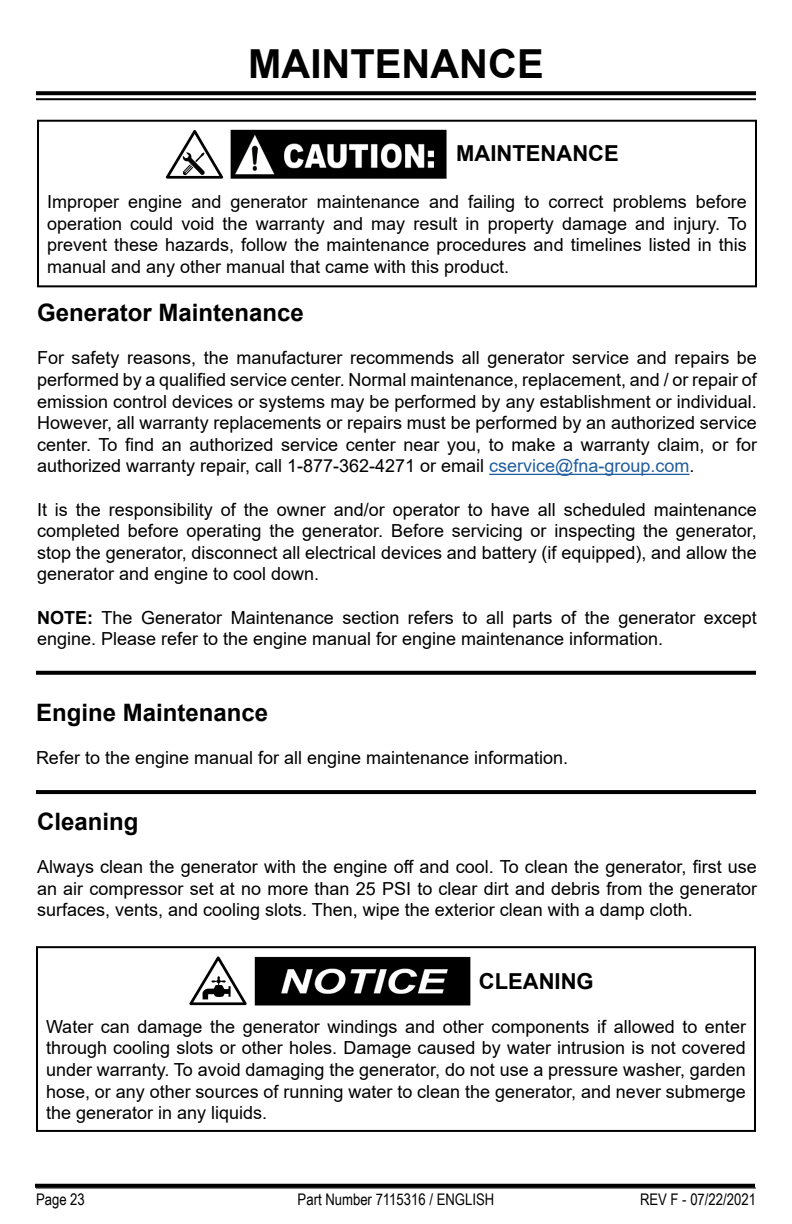
<style>
.page{position:relative;width:792px;height:1224px;background:#fff}
.page>*{position:absolute;margin:0;border:0;box-sizing:border-box;transform-origin:0 0}
.t1{font:700 40px "Arial";color:#000}
.t2{font:700 24px "Arial";color:#000}
.t3{font:700 22px "Arial";color:#000}
.t4{font:18px/21.6px "Arial";color:#000;text-align:justify}
.t5{font:16px "Arial Narrow";color:#000}
.s1{color:#215e9e}
.s2{font-weight:700}
</style>
<div class="page">
<svg style="left:36px;top:91px;width:720px;height:4px;background:#0e0e0e"></svg>
<hr style="left:36px;top:98px;width:720px;height:2px;background:#000">
<svg style="left:35px;top:1184px;width:720px;height:4px;background:#070707"></svg>
<svg style="left:36px;top:671px;width:720px;height:4px;background:#0e0e0e"></svg>
<svg style="left:36px;top:790px;width:720px;height:4px;background:#040404"></svg>
<svg style="left:189px;top:956px;width:58px;height:49px"></svg>
<img style="left:255px;top:957px;width:216px;height:49px">
<div style="left:36px;top:946px;width:720px;height:186px;border:2px solid #000"></div>
<hr style="left:36px;top:1188px;width:720px;height:1px;background:#000">
<hr style="left:489px;top:474px;width:201px;height:1px;background:#215e9e">
<img style="left:231px;top:129px;width:216px;height:49px">
<svg style="left:166px;top:130px;width:57px;height:49px"></svg>
<div style="left:37px;top:120px;width:720px;height:167px;border:2px solid #000"></div>
<h1 class="t1" style="left:248px;top:36px;width:297px">MAINTENANCE</h1>
<p class="t3" style="left:456px;top:138px;width:164px">MAINTENANCE</p>
<p class="t4" style="left:47px;top:191px;width:701px">Improper engine and generator maintenance and failing to correct problems before operation could void the warranty and may result in property damage and injury. To prevent these hazards, follow the maintenance procedures and timelines listed in this manual and any other manual that came with this product.</p>
<h2 class="t2" style="left:37px;top:296px;width:268px">Generator Maintenance</h2>
<p class="t4" style="left:37px;top:347px;width:721px">For safety reasons, the manufacturer recommends all generator service and repairs be performed by a qualified service center. Normal maintenance, replacement, and / or repair of emission control devices or systems may be performed by any establishment or individual.<br>However, all warranty replacements or repairs must be performed by an authorized service center. To find an authorized service center near you, to make a warranty claim, or for authorized warranty repair, call 1-877-362-4271 or email <span class="s1">cservice@fna-group.com</span>.</p>
<p class="t4" style="left:37px;top:498px;width:721px">It is the responsibility of the owner and/or operator to have all scheduled maintenance completed before operating the generator. Before servicing or inspecting the generator, stop the generator, disconnect all electrical devices and battery (if equipped), and allow the generator and engine to cool down.</p>
<p class="t4" style="left:37px;top:606px;width:721px"><span class="s2">NOTE:</span> The Generator Maintenance section refers to all parts of the generator except engine. Please refer to the engine manual for engine maintenance information.</p>
<h2 class="t2" style="left:36px;top:695px;width:234px">Engine Maintenance</h2>
<p class="t4" style="left:36px;top:747px;width:534px">Refer to the engine manual for all engine maintenance information.</p>
<h2 class="t2" style="left:37px;top:805px;width:103px">Cleaning</h2>
<p class="t4" style="left:37px;top:856px;width:722px">Always clean the generator with the engine off and cool. To clean the generator, first use an air compressor set at no more than 25 PSI to clear dirt and debris from the generator surfaces, vents, and cooling slots. Then, wipe the exterior clean with a damp cloth.</p>
<p class="t3" style="left:479px;top:966px;width:116px">CLEANING</p>
<p class="t4" style="left:46px;top:1016px;width:701px">Water can damage the generator windings and other components if allowed to enter through cooling slots or other holes. Damage caused by water intrusion is not covered under warranty. To avoid damaging the generator, do not use a pressure washer, garden hose, or any other sources of running water to clean the generator, and never submerge the generator in any liquids.</p>
<p class="t5" style="left:36px;top:1187px;width:50px">Page 23</p>
<p class="t5" style="left:298px;top:1187px;width:198px">Part Number 7115316 / ENGLISH</p>
<p class="t5" style="left:640px;top:1187px;width:117px">REV F - 07/22/2021</p>
</div>
